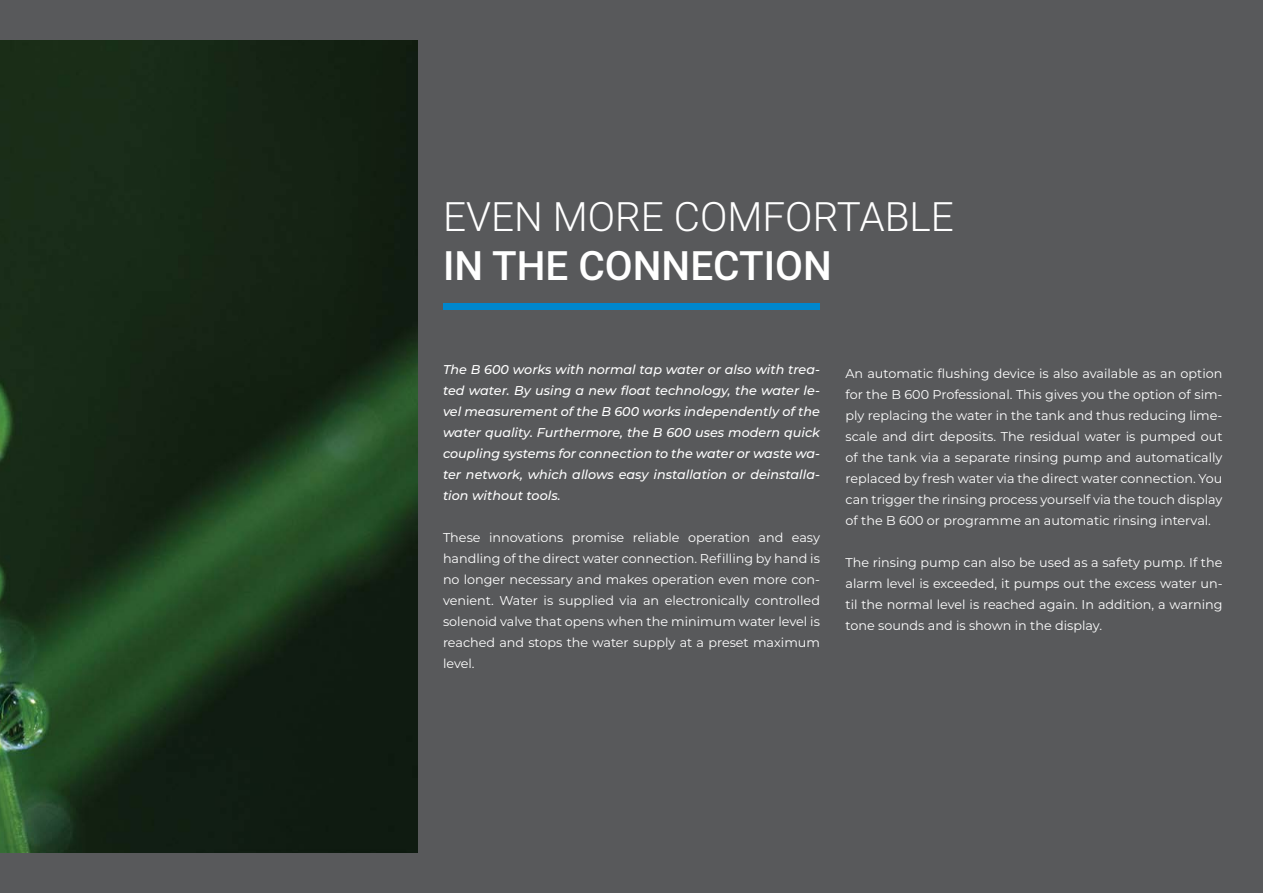
<style>
.page{position:relative;width:1263px;height:893px;background:#58595b}
.page>*{position:absolute;margin:0;border:0;box-sizing:border-box;transform-origin:0 0}
.t1{font:300 40.5px "Roboto";color:#fff}
.t2{font:500 40.5px "Roboto";color:#fff}
.t3{font:12.75px/21px "Montserrat";color:#fff;text-align:justify}
.t4{font:italic 500 12.75px/21px "Montserrat";color:#fff;text-align:justify}
</style>
<div class="page">
<img style="left:0;top:41px;width:417px;height:811px">
<div style="left:443px;top:303px;width:377px;height:7px;background:#0087cd"></div>
<h1 class="t1" style="left:443px;top:189px;width:512px">EVEN MORE COMFORTABLE</h1>
<h1 class="t2" style="left:443px;top:237px;width:390px">IN THE CONNECTION</h1>
<p class="t4" style="left:443px;top:359px;width:378px">The B 600 works with normal tap water or also with trea&shy;ted water. By using a new float technology, the water le&shy;vel measurement of the B 600 works independently of the water quality. Furthermore, the B 600 uses modern quick coupling systems for connection to the water or waste wa&shy;ter network, which allows easy installation or deinstalla&shy;tion without tools.</p>
<p class="t3" style="left:443px;top:527px;width:378px">These innovations promise reliable operation and easy handling of the direct water connection. Refilling by hand is no longer necessary and makes operation even more con&shy;venient. Water is supplied via an electronically controlled solenoid valve that opens when the minimum water level is reached and stops the water supply at a preset maximum level.</p>
<p class="t3" style="left:845px;top:362px;width:378px">An automatic flushing device is also available as an option for the B 600 Professional. This gives you the option of sim&shy;ply replacing the water in the tank and thus reducing lime&shy;scale and dirt deposits. The residual water is pumped out of the tank via a separate rinsing pump and automatically replaced by fresh water via the direct water connection. You can trigger the rinsing process yourself via the touch display of the B 600 or programme an automatic rinsing interval.</p>
<p class="t3" style="left:845px;top:551px;width:378px">The rinsing pump can also be used as a safety pump. If the alarm level is exceeded, it pumps out the excess water un&shy;til the normal level is reached again. In addition, a warning tone sounds and is shown in the display.</p>
</div>
